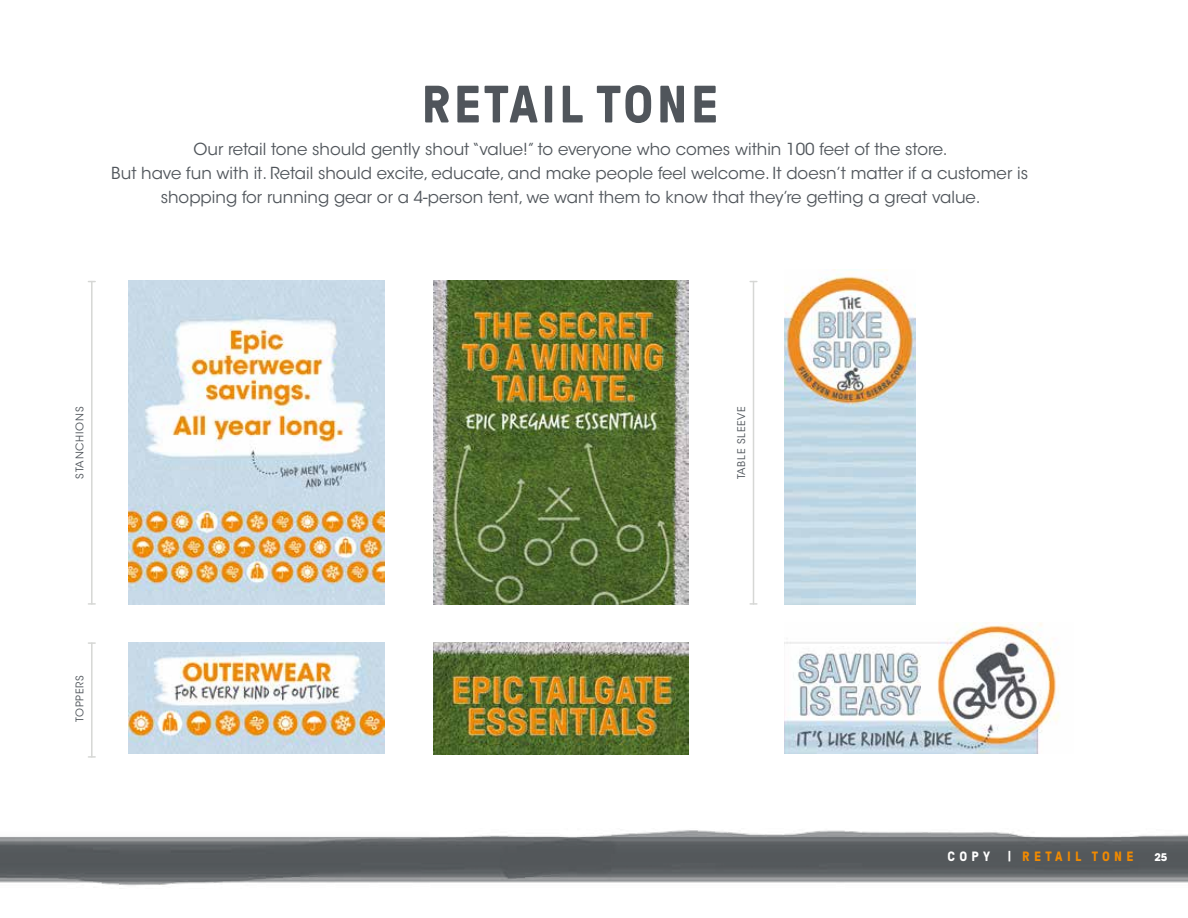
<style>
.page{position:relative;width:1188px;height:918px;background:#fff}
.page>*{position:absolute;margin:0;border:0;box-sizing:border-box;transform-origin:0 0}
.t1{font:700 52.5px "GT Pressura";letter-spacing:.06em;color:#50555b}
.t2{font:16.5px/24px "ITC Avant Garde Std";color:#50555b;text-align:center}
.t3{font:700 13.5px "GT Pressura";letter-spacing:.32em;color:#f18a00}
.t4{font:700 13.5px "GT Pressura";color:#fff}
.t5{font:10.5px "ITC Avant Garde Std";letter-spacing:.07em;color:#50555b}
.t6{font:700 10.5px "ITC Avant Garde Std";color:#fff}
.s1{color:#fff}
</style>
<div class="page">
<img style="left:0;top:830px;width:1188px;height:56px">
<img style="left:129px;top:281px;width:255px;height:324px">
<img style="left:129px;top:642px;width:255px;height:112px">
<img style="left:784px;top:269px;width:132px;height:336px">
<img style="left:433px;top:281px;width:255px;height:324px">
<img style="left:433px;top:642px;width:255px;height:113px">
<img style="left:784px;top:622px;width:275px;height:132px">
<hr style="left:91px;top:282px;width:2px;height:322px;background:#d6d7d5">
<svg style="left:88px;top:603px;width:7px;height:2px"></svg>
<hr style="left:753px;top:282px;width:1px;height:322px;background:#d6d7d5">
<svg style="left:750px;top:603px;width:7px;height:2px"></svg>
<hr style="left:91px;top:643px;width:2px;height:114px;background:#d6d7d5">
<svg style="left:88px;top:642px;width:7px;height:2px"></svg>
<svg style="left:88px;top:756px;width:7px;height:2px"></svg>
<h1 class="t1" style="left:421px;top:76px;width:298px">RETAIL TONE</h1>
<p class="t2" style="left:111px;top:138px;width:918px">Our retail tone should gently shout “value!” to everyone who comes within 100 feet of the store.<br>But have fun with it. Retail should excite, educate, and make people feel welcome. It doesn’t matter if a customer is shopping for running gear or a 4-person tent, we want them to know that they’re getting a great value.</p>
<p class="t5" style="left:73px;top:479px;width:73px;rotate:-90deg">STANCHIONS</p>
<p class="t5" style="left:735px;top:479px;width:75px;rotate:-90deg">TABLE SLEEVE</p>
<p class="t5" style="left:73px;top:722px;width:48px;rotate:-90deg">TOPPERS</p>
<p class="t4" style="left:948px;top:850px;width:44px">COPY</p>
<p class="t3" style="left:1008px;top:850px;width:127px"><span class="s1">|</span> RETAIL TONE</p>
<p class="t6" style="left:1154px;top:850px;width:14px">25</p>
</div>
